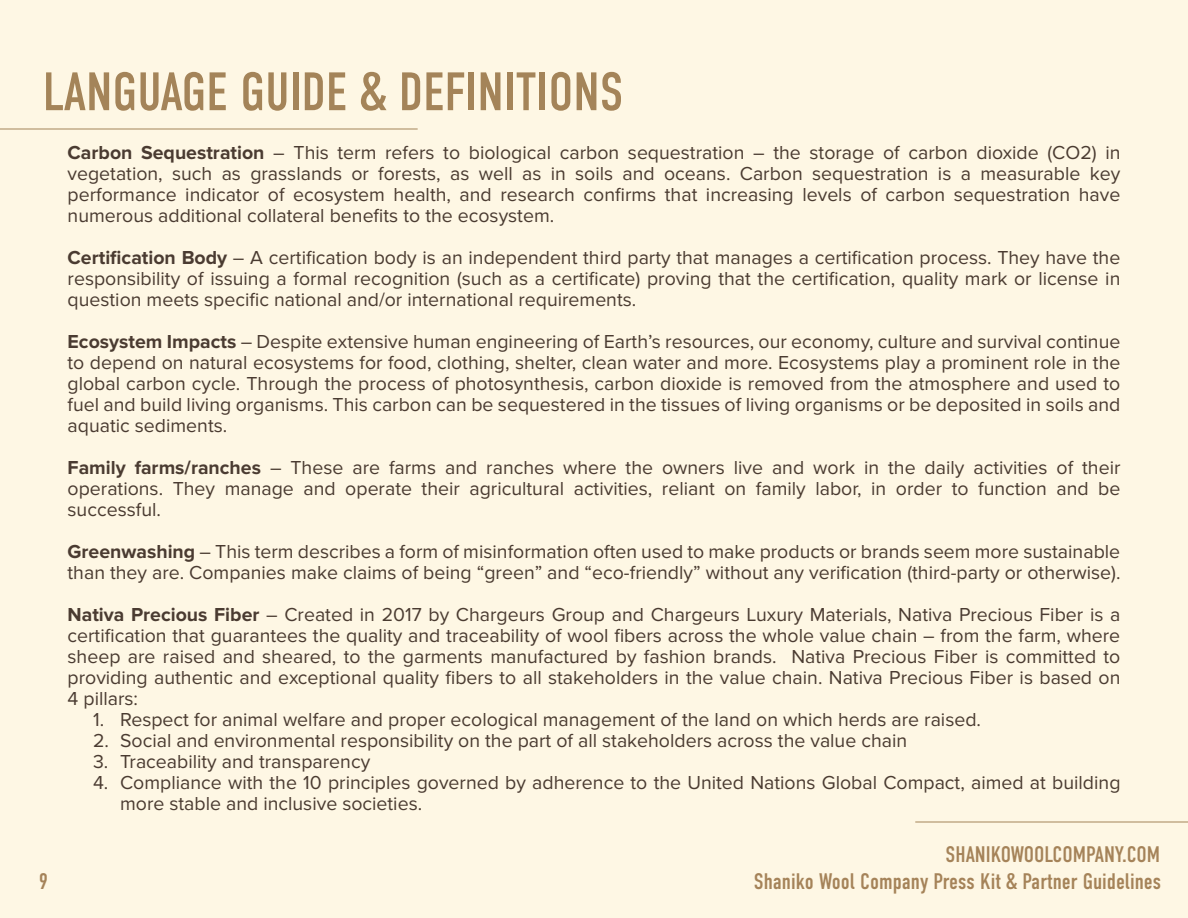
<style>
.page{position:relative;width:1188px;height:918px;background:#fff}
.page>*{position:absolute;margin:0;border:0;box-sizing:border-box;transform-origin:0 0}
.t1{font:54px "DIN Condensed";color:#a48459}
.t2{font:22.5px "DIN Condensed";color:#a58359}
.t3{font:19.5px/21px "Proxima Nova";color:#4a3b31;text-align:justify}
.s1{font-weight:700}
</style>
<div class="page">
<div style="left:1px;top:0;width:1187px;height:918px;background:#fef7e4"></div>
<hr style="left:0;top:129px;width:418px;height:1px;background:#a48459">
<hr style="left:915px;top:822px;width:273px;height:1px;background:#a48459">
<h1 class="t1" style="left:43px;top:61px;width:582px">LANGUAGE GUIDE &amp; DEFINITIONS</h1>
<p class="t3" style="left:68px;top:143px;width:1054px"><span class="s1">Carbon Sequestration</span> – This term refers to biological carbon sequestration – the storage of carbon dioxide (CO2) in vegetation, such as grasslands or forests, as well as in soils and oceans. Carbon sequestration is a measurable key performance indicator of ecosystem health, and research confirms that increasing levels of carbon sequestration have numerous additional collateral benefits to the ecosystem.</p>
<p class="t3" style="left:68px;top:248px;width:1054px"><span class="s1">Certification Body</span> – A certification body is an independent third party that manages a certification process. They have the responsibility of issuing a formal recognition (such as a certificate) proving that the certification, quality mark or license in question meets specific national and/or international requirements.</p>
<p class="t3" style="left:68px;top:332px;width:1054px"><span class="s1">Ecosystem Impacts</span> – Despite extensive human engineering of Earth’s resources, our economy, culture and survival continue to depend on natural ecosystems for food, clothing, shelter, clean water and more. Ecosystems play a prominent role in the global carbon cycle. Through the process of photosynthesis, carbon dioxide is removed from the atmosphere and used to fuel and build living organisms. This carbon can be sequestered in the tissues of living organisms or be deposited in soils and aquatic sediments.</p>
<p class="t3" style="left:68px;top:458px;width:1054px"><span class="s1">Family farms/ranches</span> – These are farms and ranches where the owners live and work in the daily activities of their operations. They manage and operate their agricultural activities, reliant on family labor, in order to function and be successful.</p>
<p class="t3" style="left:68px;top:542px;width:1055px"><span class="s1">Greenwashing</span> – This term describes a form of misinformation often used to make products or brands seem more sustainable than they are. Companies make claims of being “green” and “eco-friendly” without any verification (third-party or otherwise).</p>
<p class="t3" style="left:68px;top:605px;width:1054px"><span class="s1">Nativa Precious Fiber</span> – Created in 2017 by Chargeurs Group and Chargeurs Luxury Materials, Nativa Precious Fiber is a certification that guarantees the quality and traceability of wool fibers across the whole value chain – from the farm, where sheep are raised and sheared, to the garments manufactured by fashion brands. Nativa Precious Fiber is committed to providing authentic and exceptional quality fibers to all stakeholders in the value chain. Nativa Precious Fiber is based on 4 pillars:</p>
<p class="t3" style="left:93px;top:710px;width:889px">1. Respect for animal welfare and proper ecological management of the land on which herds are raised.</p>
<p class="t3" style="left:93px;top:731px;width:816px">2. Social and environmental responsibility on the part of all stakeholders across the value chain</p>
<p class="t3" style="left:93px;top:752px;width:279px">3. Traceability and transparency</p>
<p class="t3" style="left:120px;top:773px;width:1002px;text-indent:-27px">4. Compliance with the 10 principles governed by adherence to the United Nations Global Compact, aimed at building more stable and inclusive societies.</p>
<p class="t2" style="left:946px;top:842px;width:216px">SHANIKOWOOLCOMPANY.COM</p>
<p class="t2" style="left:39px;top:869px;width:11px">9</p>
<p class="t2" style="left:754px;top:869px;width:409px">Shaniko Wool Company Press Kit &amp; Partner Guidelines</p>
</div>
